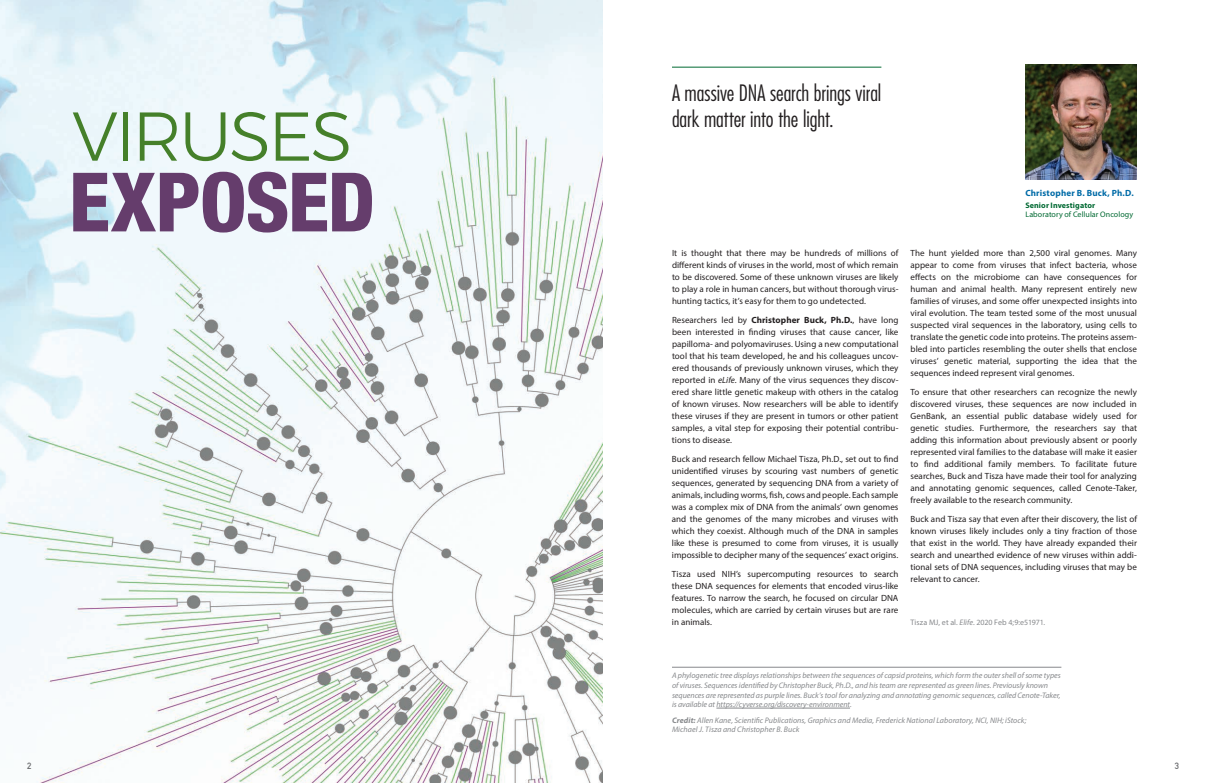
<style>
.page{position:relative;width:1206px;height:783px;background:#fff}
.page>*{position:absolute;margin:0;border:0;box-sizing:border-box;transform-origin:0 0}
.t1{font:800 condensed 82px "Helvetica Neue LT Std";letter-spacing:-.015em;color:#653d6c}
.t2{font:300 69px "Montserrat";letter-spacing:-.04em;color:#45802a}
.Subtitles_-_Large{font:300 condensed 22px/26.4px "Futura Std";letter-spacing:-.005em;color:#231f20}
._01-BodyText{font:9px/12px "Myriad Pro";color:#231f20;text-align:justify}
.Portrait_Name{font:700 9px "Myriad Pro";letter-spacing:.02em;color:#006ba7}
.PageNumbers{font:700 9px "DIN Alternate";color:#6c6d70}
.Photo_Caption_Text{font:italic 8px/9.6px "Myriad Pro";color:#87898c}
.Citation_Text{font:8px "Myriad Pro";color:#87898c}
.Portrait_Name-2{font:8px "Myriad Pro";letter-spacing:.01em;color:#006932}
.Portrait_Name-3{font:700 8px "Myriad Pro";letter-spacing:.015em;color:#006932}
.s1{font-weight:700}
.s2{font-style:italic}
</style>
<div class="page">
<hr style="left:672px;top:67px;width:209px;height:1px;background:#006932">
<hr style="left:672px;top:667px;width:389px;height:1px;background:#87898c">
<hr style="left:716px;top:708px;width:134px;height:1px;background:#87898c">
<img style="left:1025px;top:65px;width:112px;height:115px">
<img style="left:0;top:0;width:603px;height:783px">
<p class="t2" style="left:72px;top:84px;width:282px">VIRUSES</p>
<p class="t1" style="left:69px;top:151px;width:307px">EXPOSED</p>
<p class="Subtitles_-_Large" style="left:672px;top:79px;width:211px">A massive DNA search brings viral dark matter into the light.</p>
<p class="Portrait_Name" style="left:1025px;top:187px;width:110px">Christopher B. Buck, Ph.D.</p>
<p class="Portrait_Name-3" style="left:1025px;top:200px;width:71px">Senior Investigator</p>
<p class="Portrait_Name-2" style="left:1025px;top:210px;width:109px">Laboratory of Cellular Oncology</p>
<p class="_01-BodyText" style="left:672px;top:247px;width:228px">It is thought that there may be hundreds of millions of different kinds of viruses in the world, most of which remain to be discovered. Some of these unknown viruses are likely to play a role in human cancers, but without thorough virus&shy;hunting tactics, it’s easy for them to go undetected.</p>
<p class="_01-BodyText" style="left:672px;top:314px;width:228px">Researchers led by <span class="s1">Christopher Buck, Ph.D.</span>, have long been interested in finding viruses that cause cancer, like papilloma- and polyomaviruses. Using a new computational tool that his team developed, he and his colleagues uncov&shy;ered thousands of previously unknown viruses, which they reported in <span class="s2">eLife</span>. Many of the virus sequences they discov&shy;ered share little genetic makeup with others in the catalog of known viruses. Now researchers will be able to identify these viruses if they are present in tumors or other patient samples, a vital step for exposing their potential contribu&shy;tions to disease.</p>
<p class="_01-BodyText" style="left:672px;top:453px;width:228px">Buck and research fellow Michael Tisza, Ph.D., set out to find unidentified viruses by scouring vast numbers of genetic sequences, generated by sequencing DNA from a variety of animals, including worms, fish, cows and people. Each sample was a complex mix of DNA from the animals’ own genomes and the genomes of the many microbes and viruses with which they coexist. Although much of the DNA in samples like these is presumed to come from viruses, it is usually impossible to decipher many of the sequences’ exact origins.</p>
<p class="_01-BodyText" style="left:672px;top:568px;width:228px">Tisza used NIH’s supercomputing resources to search these DNA sequences for elements that encoded virus-like features. To narrow the search, he focused on circular DNA molecules, which are carried by certain viruses but are rare in animals.</p>
<p class="_01-BodyText" style="left:910px;top:247px;width:228px">The hunt yielded more than 2,500 viral genomes. Many appear to come from viruses that infect bacteria, whose effects on the microbiome can have consequences for human and animal health. Many represent entirely new families of viruses, and some offer unexpected insights into viral evolution. The team tested some of the most unusual suspected viral sequences in the laboratory, using cells to translate the genetic code into proteins. The proteins assem&shy;bled into particles resembling the outer shells that enclose viruses’ genetic material, supporting the idea that the sequences indeed represent viral genomes.</p>
<p class="_01-BodyText" style="left:910px;top:386px;width:228px">To ensure that other researchers can recognize the newly discovered viruses, these sequences are now included in GenBank, an essential public database widely used for genetic studies. Furthermore, the researchers say that adding this information about previously absent or poorly represented viral families to the database will make it easier to find additional family members. To facilitate future searches, Buck and Tisza have made their tool for analyzing and annotating genomic sequences, called Cenote-Taker, freely available to the research community.</p>
<p class="_01-BodyText" style="left:910px;top:513px;width:228px">Buck and Tisza say that even after their discovery, the list of known viruses likely includes only a tiny fraction of those that exist in the world. They have already expanded their search and unearthed evidence of new viruses within addi&shy;tional sets of DNA sequences, including viruses that may be relevant to cancer.</p>
<p class="Citation_Text" style="left:910px;top:617px;width:136px">Tisza MJ, et al. <span class="s2">Elife</span>. 2020 Feb 4;9:e51971.</p>
<p class="Photo_Caption_Text" style="left:672px;top:671px;width:390px">A phylogenetic tree displays relationships between the sequences of capsid proteins, which form the outer shell of some types of viruses. Sequences identified by Christopher Buck, Ph.D., and his team are represented as green lines. Previously known sequences are represented as purple lines. Buck’s tool for analyzing and annotating genomic sequences, called Cenote-Taker, is available at https://cyverse.org/discovery-environment.</p>
<p class="Photo_Caption_Text" style="left:672px;top:715px;width:356px"><span class="s1">Credit:</span> Allen Kane, Scientific Publications, Graphics and Media, Frederick National Laboratory, NCI, NIH; iStock;<br>Michael J. Tisza and Christopher B. Buck</p>
<p class="PageNumbers" style="left:27px;top:759px;width:6px">2</p>
<p class="PageNumbers" style="left:1175px;top:759px;width:6px">3</p>
</div>
